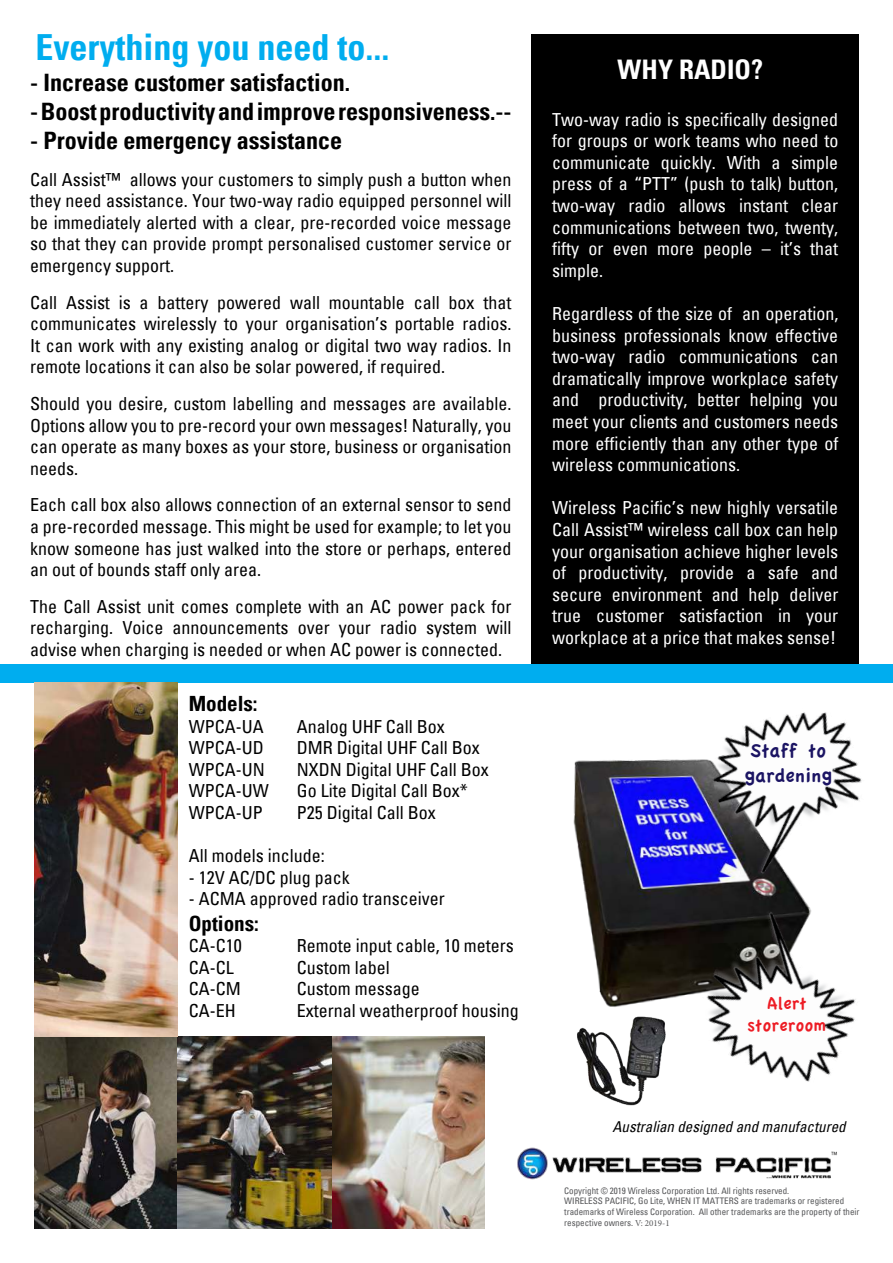
<style>
.page{position:relative;width:893px;height:1263px;background:#fff}
.page>*{position:absolute;margin:0;border:0;box-sizing:border-box;transform-origin:0 0}
.t1{font:700 condensed 36px "Univers";color:#00adef}
.t2{font:700 condensed 27px "Univers";color:#fff}
.t3{font:700 condensed 24px "Univers";color:#000}
.t4{font:700 condensed 21px "Univers";color:#000}
.t5{font:20.7px/24.8px "Apple Casual";color:#1b1463}
.t6{font:18.3px/22px "Apple Casual";color:#ed1c24;text-align:center}
.t7{font:condensed 18px/21.6px "Univers";color:#000;text-align:justify}
.t8{font:condensed 18px/21.6px "Univers";color:#fff;text-align:justify}
.t9{font:italic condensed 15px "Univers";color:#000}
.t10{font:condensed 9px/10.8px "Univers";color:#555658}
.s1{font-family:"Minion Pro";font-stretch:normal}
</style>
<div class="page">
<img style="left:180px;top:1036px;width:305px;height:193px">
<div style="left:531px;top:34px;width:328px;height:630px;background:#000"></div>
<div style="left:0;top:664px;width:893px;height:18px;background:#00adef"></div>
<img style="left:517px;top:1147px;width:320px;height:33px">
<img style="left:34px;top:1036px;width:146px;height:193px">
<img style="left:573px;top:759px;width:226px;height:248px">
<img style="left:700px;top:712px;width:162px;height:177px">
<img style="left:577px;top:1016px;width:89px;height:90px">
<img style="left:685px;top:892px;width:171px;height:190px">
<img style="left:34px;top:682px;width:144px;height:354px">
<h1 class="t1" style="left:35px;top:34px;width:355px">Everything you need to...</h1>
<h3 class="t3" style="left:30px;top:74px;width:321px">- Increase customer satisfaction.</h3>
<h3 class="t3" style="left:30px;top:103px;width:483px">- Boost productivity and improve responsiveness.--</h3>
<h3 class="t3" style="left:30px;top:131px;width:313px">- Provide emergency assistance</h3>
<p class="t7" style="left:30px;top:170px;width:483px">Call Assist™ allows your customers to simply push a button when they need assistance. Your two-way radio equipped personnel will be immediately alerted with a clear, pre-recorded voice message so that they can provide prompt personalised customer service or emergency support.</p>
<p class="t7" style="left:30px;top:293px;width:483px">Call Assist is a battery powered wall mountable call box that communicates wirelessly to your organisation’s portable radios.<br>It can work with any existing analog or digital two way radios. In remote locations it can also be solar powered, if required.</p>
<p class="t7" style="left:30px;top:394px;width:483px">Should you desire, custom labelling and messages are available.<br>Options allow you to pre-record your own messages! Naturally, you can operate as many boxes as your store, business or organisation needs.</p>
<p class="t7" style="left:30px;top:495px;width:483px">Each call box also allows connection of an external sensor to send a pre-recorded message. This might be used for example; to let you know someone has just walked into the store or perhaps, entered an out of bounds staff only area.</p>
<p class="t7" style="left:30px;top:597px;width:483px">The Call Assist unit comes complete with an AC power pack for recharging. Voice announcements over your radio system will advise when charging is needed or when AC power is connected.</p>
<p class="t4" style="left:189px;top:696px;width:70px">Models:</p>
<p class="t7" style="left:189px;top:717px;width:77px">WPCA-UA</p>
<p class="t7" style="left:297px;top:717px;width:149px">Analog UHF Call Box</p>
<p class="t7" style="left:189px;top:738px;width:77px">WPCA-UD</p>
<p class="t7" style="left:297px;top:738px;width:184px">DMR Digital UHF Call Box</p>
<p class="t7" style="left:189px;top:760px;width:78px">WPCA-UN</p>
<p class="t7" style="left:297px;top:760px;width:193px">NXDN Digital UHF Call Box</p>
<p class="t7" style="left:189px;top:781px;width:82px">WPCA-UW</p>
<p class="t7" style="left:297px;top:781px;width:172px">Go Lite Digital Call Box*</p>
<p class="t7" style="left:189px;top:803px;width:76px">WPCA-UP</p>
<p class="t7" style="left:297px;top:803px;width:140px">P25 Digital Call Box</p>
<p class="t7" style="left:189px;top:846px;width:137px">All models include:</p>
<p class="t7" style="left:189px;top:868px;width:162px">- 12V AC/DC plug pack</p>
<p class="t7" style="left:189px;top:889px;width:257px">- ACMA approved radio transceiver</p>
<p class="t4" style="left:189px;top:915px;width:71px">Options:</p>
<p class="t7" style="left:189px;top:936px;width:54px">CA-C10</p>
<p class="t7" style="left:297px;top:936px;width:218px">Remote input cable, 10 meters</p>
<p class="t7" style="left:189px;top:958px;width:46px">CA-CL</p>
<p class="t7" style="left:297px;top:958px;width:94px">Custom label</p>
<p class="t7" style="left:189px;top:979px;width:54px">CA-CM</p>
<p class="t7" style="left:297px;top:979px;width:124px">Custom message</p>
<p class="t7" style="left:189px;top:1001px;width:48px">CA-EH</p>
<p class="t7" style="left:297px;top:1001px;width:223px">External weatherproof housing</p>
<h2 class="t2" style="left:617px;top:59px;width:147px">WHY RADIO?</h2>
<p class="t8" style="left:552px;top:110px;width:288px">Two-way radio is specifically designed for groups or work teams who need to communicate quickly. With a simple press of a “PTT” (push to talk) button, two-way radio allows instant clear communications between two, twenty, fifty or even more people – it’s that simple.</p>
<p class="t8" style="left:552px;top:304px;width:288px">Regardless of the size of an operation, business professionals know effective two-way radio communications can dramatically improve workplace safety and productivity, better helping you meet your clients and customers needs more efficiently than any other type of wireless communications.</p>
<p class="t8" style="left:552px;top:498px;width:288px">Wireless Pacific’s new highly versatile Call Assist™ wireless call box can help your organisation achieve higher levels of productivity, provide a safe and secure environment and help deliver true customer satisfaction in your workplace at a price that makes sense!</p>
<p class="t5" style="left:745px;top:738px;width:89px">Staff to gardening</p>
<p class="t6" style="left:748px;top:992px;width:80px">Alert storeroom</p>
<p class="t9" style="left:612px;top:1121px;width:235px">Australian designed and manufactured</p>
<p class="t10" style="left:564px;top:1185px;width:297px">Copyright © 2019 Wireless Corporation Ltd. All rights reserved.<br>WIRELESS PACIFIC, Go Lite, WHEN IT MATTERS are trademarks or registered trademarks of Wireless Corporation. All other trademarks are the property of their respective owners. <span class="s1">V: 2019-1</span></p>
</div>
